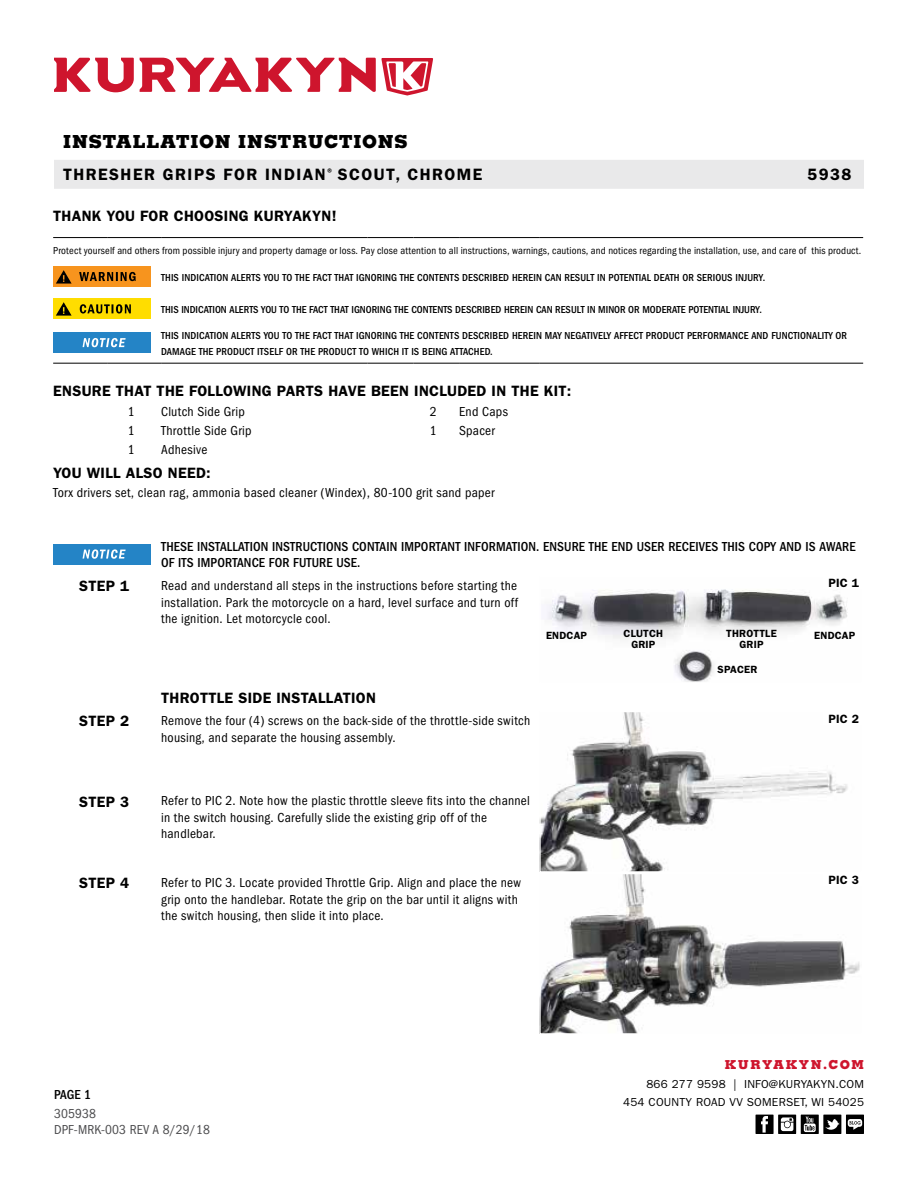
<style>
.page{position:relative;width:918px;height:1188px;background:#fff}
.page>*{position:absolute;margin:0;border:0;box-sizing:border-box;transform-origin:0 0}
.t1{font:800 18px "Memphis";letter-spacing:.04em;color:#000}
.t2{font:600 16.5px "Franklin Gothic";letter-spacing:.09em;color:#000}
.t3{font:600 15px "Franklin Gothic";letter-spacing:.02em;color:#000}
.t4{font:condensed 13.5px/16.5px "Franklin Gothic";letter-spacing:.02em;color:#000}
.t5{font:500 condensed 13.5px/15.8px "Franklin Gothic";letter-spacing:.01em;color:#000}
.t6{font:condensed 13.5px/15.8px "Franklin Gothic";letter-spacing:.01em;color:#4d4d4f}
.t7{font:800 12.3px "Memphis";letter-spacing:.12em;color:#ce152d}
.t8{font:600 12px "Franklin Gothic";letter-spacing:.02em;color:#000}
.t9{font:11.7px/18px "Franklin Gothic";letter-spacing:.02em;color:#000;text-align:right}
.t10{font:500 condensed 10.5px/15.8px "Franklin Gothic";letter-spacing:.01em;color:#000}
.t11{font:condensed 10.5px "Franklin Gothic";letter-spacing:.015em;color:#000}
.t12{font:600 10.5px/10.5px "Franklin Gothic";letter-spacing:.02em;color:#000;text-align:center}
</style>
<div class="page">
<svg style="left:54px;top:58px;width:379px;height:38px"></svg>
<div style="left:54px;top:160px;width:810px;height:29px;background:#e9e9ea"></div>
<div style="left:846px;top:1115px;width:18px;height:19px;background:#000"></div>
<svg style="left:848px;top:1119px;width:14px;height:11px"></svg>
<svg style="left:778px;top:1115px;width:18px;height:19px"></svg>
<svg style="left:781px;top:1117px;width:12px;height:14px"></svg>
<div style="left:756px;top:1115px;width:18px;height:19px;background:#000"></div>
<svg style="left:761px;top:1116px;width:7px;height:17px"></svg>
<svg style="left:801px;top:1115px;width:18px;height:19px"></svg>
<svg style="left:804px;top:1117px;width:12px;height:15px"></svg>
<div style="left:823px;top:1115px;width:18px;height:19px;background:#000"></div>
<svg style="left:825px;top:1119px;width:15px;height:11px"></svg>
<hr style="left:53px;top:237px;width:54px;height:1px;background:#000">
<hr style="left:107px;top:237px;width:54px;height:1px;background:#000">
<hr style="left:161px;top:237px;width:207px;height:1px;background:#000">
<hr style="left:368px;top:237px;width:45px;height:1px;background:#000">
<hr style="left:413px;top:237px;width:46px;height:1px;background:#000">
<hr style="left:459px;top:237px;width:80px;height:1px;background:#000">
<hr style="left:539px;top:237px;width:324px;height:1px;background:#000">
<hr style="left:53px;top:363px;width:54px;height:1px;background:#000">
<hr style="left:107px;top:363px;width:54px;height:1px;background:#000">
<hr style="left:161px;top:363px;width:207px;height:1px;background:#000">
<hr style="left:368px;top:363px;width:45px;height:1px;background:#000">
<hr style="left:413px;top:363px;width:46px;height:1px;background:#000">
<hr style="left:459px;top:363px;width:80px;height:1px;background:#000">
<hr style="left:539px;top:363px;width:324px;height:1px;background:#000">
<div style="left:53px;top:267px;width:97px;height:20px;background:#f7941e"></div>
<svg style="left:79px;top:272px;width:57px;height:9px"></svg>
<svg style="left:56px;top:270px;width:16px;height:14px"></svg>
<div style="left:53px;top:299px;width:97px;height:20px;background:#fd0"></div>
<svg style="left:56px;top:302px;width:16px;height:14px"></svg>
<svg style="left:80px;top:304px;width:51px;height:10px"></svg>
<div style="left:53px;top:333px;width:97px;height:20px;background:#2484c6"></div>
<svg style="left:83px;top:338px;width:43px;height:9px"></svg>
<div style="left:53px;top:544px;width:97px;height:20px;background:#2484c6"></div>
<svg style="left:83px;top:549px;width:43px;height:10px"></svg>
<img style="left:547px;top:589px;width:300px;height:92px">
<img style="left:542px;top:714px;width:318px;height:318px">
<div style="left:539px;top:711px;width:324px;height:162px;border:2px solid #fff"></div>
<div style="left:824px;top:712px;width:40px;height:13px;background:#fff"></div>
<div style="left:824px;top:873px;width:40px;height:13px;background:#fff"></div>
<h1 class="t1" style="left:63px;top:130px;width:346px">INSTALLATION INSTRUCTIONS</h1>
<p class="t2" style="left:63px;top:165px;width:421px">THRESHER GRIPS FOR INDIAN<sup>®</sup> SCOUT, CHROME</p>
<p class="t2" style="left:807px;top:165px;width:46px">5938</p>
<p class="t3" style="left:53px;top:207px;width:285px">THANK YOU FOR CHOOSING KURYAKYN!</p>
<p class="t11" style="left:53px;top:245px;width:810px">Protect yourself and others from possible injury and property damage or loss. Pay close attention to all instructions, warnings, cautions, and notices regarding the installation, use, and care of this product.</p>
<p class="t10" style="left:161px;top:270px;width:606px">THIS INDICATION ALERTS YOU TO THE FACT THAT IGNORING THE CONTENTS DESCRIBED HEREIN CAN RESULT IN POTENTIAL DEATH OR SERIOUS INJURY.</p>
<p class="t10" style="left:161px;top:302px;width:602px">THIS INDICATION ALERTS YOU TO THE FACT THAT IGNORING THE CONTENTS DESCRIBED HEREIN CAN RESULT IN MINOR OR MODERATE POTENTIAL INJURY.</p>
<p class="t10" style="left:161px;top:328px;width:687px">THIS INDICATION ALERTS YOU TO THE FACT THAT IGNORING THE CONTENTS DESCRIBED HEREIN MAY NEGATIVELY AFFECT PRODUCT PERFORMANCE AND FUNCTIONALITY OR<br>DAMAGE THE PRODUCT ITSELF OR THE PRODUCT TO WHICH IT IS BEING ATTACHED.</p>
<p class="t3" style="left:53px;top:382px;width:520px">ENSURE THAT THE FOLLOWING PARTS HAVE BEEN INCLUDED IN THE KIT:</p>
<p class="t4" style="left:128px;top:404px;width:8px">1</p>
<p class="t4" style="left:161px;top:404px;width:85px">Clutch Side Grip</p>
<p class="t4" style="left:430px;top:404px;width:8px">2</p>
<p class="t4" style="left:459px;top:404px;width:50px">End Caps</p>
<p class="t4" style="left:128px;top:423px;width:8px">1</p>
<p class="t4" style="left:161px;top:423px;width:92px">Throttle Side Grip</p>
<p class="t4" style="left:430px;top:423px;width:8px">1</p>
<p class="t4" style="left:459px;top:423px;width:37px">Spacer</p>
<p class="t4" style="left:128px;top:441px;width:8px">1</p>
<p class="t4" style="left:161px;top:441px;width:48px">Adhesive</p>
<p class="t3" style="left:53px;top:464px;width:159px">YOU WILL ALSO NEED:</p>
<p class="t4" style="left:53px;top:484px;width:443px">Torx drivers set, clean rag, ammonia based cleaner (Windex), 80-100 grit sand paper</p>
<p class="t5" style="left:161px;top:539px;width:696px">THESE INSTALLATION INSTRUCTIONS CONTAIN IMPORTANT INFORMATION. ENSURE THE END USER RECEIVES THIS COPY AND IS AWARE<br>OF ITS IMPORTANCE FOR FUTURE USE.</p>
<p class="t3" style="left:79px;top:577px;width:52px">STEP 1</p>
<p class="t4" style="left:161px;top:578px;width:358px;text-align:justify">Read and understand all steps in the instructions before starting the installation. Park the motorcycle on a hard, level surface and turn off the ignition. Let motorcycle cool.</p>
<p class="t3" style="left:161px;top:689px;width:216px">THROTTLE SIDE INSTALLATION</p>
<p class="t3" style="left:79px;top:712px;width:52px">STEP 2</p>
<p class="t4" style="left:161px;top:713px;width:371px">Remove the four (4) screws on the back-side of the throttle-side switch housing, and separate the housing assembly.</p>
<p class="t8" style="left:828px;top:576px;width:32px">PIC 1</p>
<p class="t12" style="left:546px;top:631px;width:43px">ENDCAP</p>
<p class="t12" style="left:624px;top:628px;width:41px">CLUTCH</p>
<p class="t12" style="left:814px;top:631px;width:43px">ENDCAP</p>
<p class="t12" style="left:631px;top:639px;width:26px">GRIP</p>
<p class="t12" style="left:726px;top:628px;width:52px">THROTTLE<br>GRIP</p>
<p class="t12" style="left:718px;top:664px;width:41px">SPACER</p>
<p class="t8" style="left:828px;top:712px;width:32px">PIC 2</p>
<p class="t3" style="left:79px;top:793px;width:52px">STEP 3</p>
<p class="t4" style="left:161px;top:793px;width:370px">Refer to PIC 2. Note how the plastic throttle sleeve fits into the channel in the switch housing. Carefully slide the existing grip off of the handlebar.</p>
<p class="t3" style="left:79px;top:874px;width:52px">STEP 4</p>
<p class="t4" style="left:161px;top:875px;width:361px">Refer to PIC 3. Locate provided Throttle Grip. Align and place the new grip onto the handlebar. Rotate the grip on the bar until it aligns with the switch housing, then slide it into place.</p>
<p class="t8" style="left:828px;top:873px;width:32px">PIC 3</p>
<p class="t5" style="left:54px;top:1087px;width:39px">PAGE 1</p>
<p class="t6" style="left:54px;top:1106px;width:157px">305938<br>DPF-MRK-003 REV A 8/29/18</p>
<p class="t7" style="left:725px;top:1057px;width:141px">KURYAKYN.COM</p>
<p class="t9" style="left:623px;top:1076px;width:242px">866 277 9598 | INFO@KURYAKYN.COM<br>454 COUNTY ROAD VV SOMERSET, WI 54025</p>
</div>
